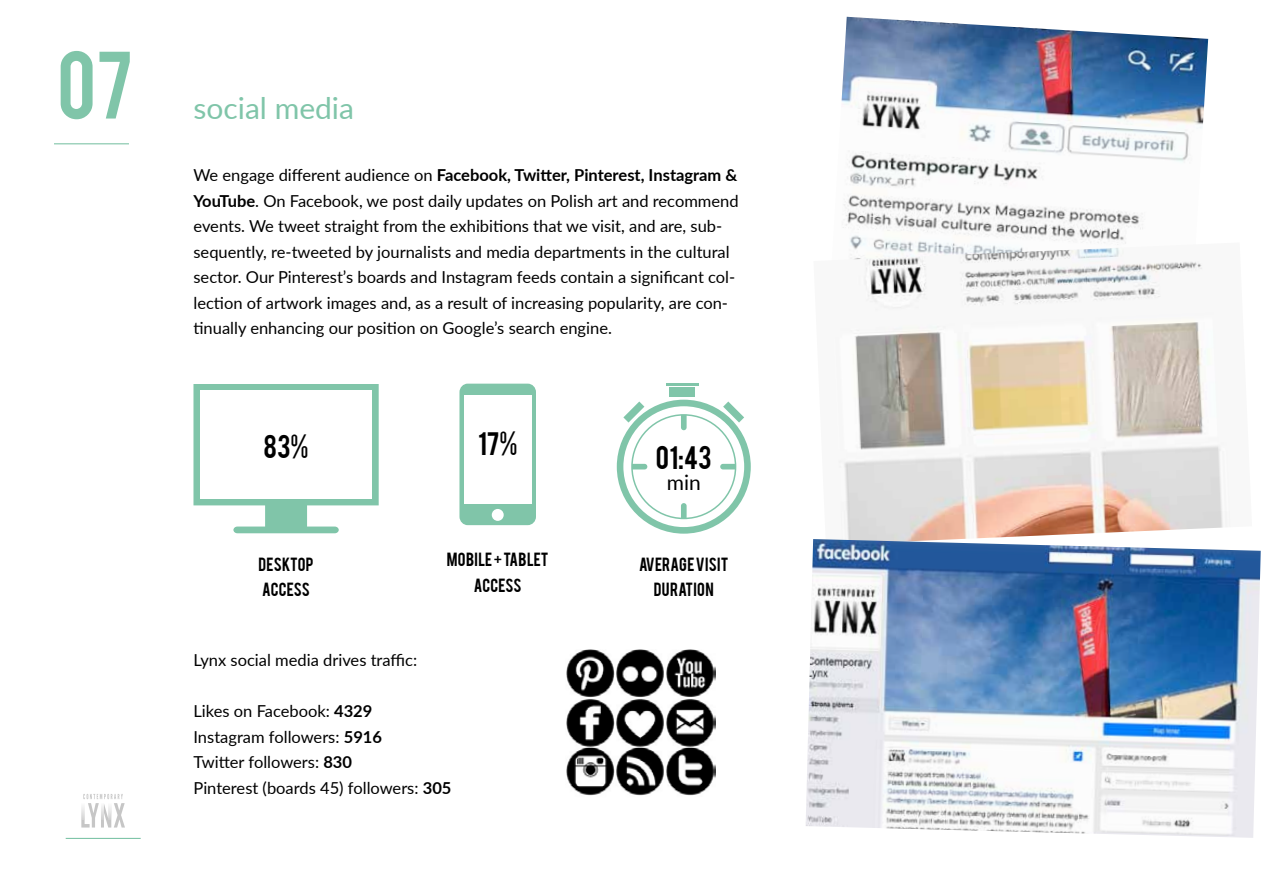
<style>
.page{position:relative;width:1263px;height:893px;background:#fff}
.page>*{position:absolute;margin:0;border:0;box-sizing:border-box;transform-origin:0 0}
.t1{font:75px "Bebas";color:#80c5a9}
.t2{font:30px "Lato";color:#80c5a9}
.t3{font:25.5px "Bebas";color:#000}
.t4{font:21px "Lato";color:#000}
.t5{font:16.5px/25.5px "Lato";color:#000}
.t6{font:15px/25.5px "Bebas";letter-spacing:.015em;color:#000;text-align:center}
.s1{font-weight:700}
</style>
<div class="page">
<hr style="left:66px;top:838px;width:75px;height:1px;background:#80c5a9">
<svg style="left:81px;top:794px;width:44px;height:33px"></svg>
<hr style="left:54px;top:143px;width:75px;height:1px;background:#80c5a9">
<img style="left:566px;top:650px;width:149px;height:146px">
<svg style="left:193px;top:384px;width:186px;height:149px"></svg>
<div style="left:200px;top:391px;width:172px;height:108px;background:#fff"></div>
<div style="left:459px;top:384px;width:77px;height:141px;background:#80c5a9;border-radius:8px"></div>
<div style="left:464px;top:395px;width:67px;height:108px;background:#fff"></div>
<div style="left:492px;top:509px;width:12px;height:12px;background:#fff;border-radius:50%"></div>
<div style="left:617px;top:400px;width:134px;height:134px;background:#80c5a9;border-radius:50%"></div>
<svg style="left:623px;top:406px;width:121px;height:121px;background:#f2f9f6"></svg>
<div style="left:632px;top:415px;width:103px;height:103px;background:#fff;border-radius:50%"></div>
<div style="left:631px;top:414px;width:105px;height:105px;border:2px solid #80c5a9;border-radius:50%"></div>
<svg style="left:681px;top:415px;width:6px;height:15px"></svg>
<svg style="left:681px;top:503px;width:6px;height:15px"></svg>
<svg style="left:632px;top:464px;width:15px;height:5px"></svg>
<svg style="left:720px;top:464px;width:15px;height:5px"></svg>
<div style="left:670px;top:387px;width:25px;height:10px;background:#80c5a9"></div>
<hr style="left:666px;top:384px;width:32px;height:2px;background:#80c5a9">
<svg style="left:623px;top:401px;width:21px;height:22px"></svg>
<svg style="left:723px;top:401px;width:21px;height:22px"></svg>
<img style="left:841px;top:17px;width:367px;height:225px">
<img style="left:839px;top:242px;width:388px;height:297px">
<img style="left:806px;top:539px;width:455px;height:299px">
<h1 class="t1" style="left:57px;top:31px;width:78px">07</h1>
<h2 class="t2" style="left:193px;top:86px;width:162px">social media</h2>
<p class="t5" style="left:193px;top:162px;width:547px">We engage different audience on <span class="s1">Facebook, Twitter, Pinterest, I nstagram &amp; YouTube</span>. On Facebook, we post daily updates on Polish art and recommend events. We tweet straight from the exhibitions that we visit, and are, sub&shy;sequently, re-tweeted by journalists and media departments in the cultural sector. Our Pinterest’s boards and I nstagram feeds contain a significant col&shy;lection of artwork images and, as a result of increasing popularity, are con&shy;tinually enhancing our position on Google’s search engine.</p>
<h3 class="t3" style="left:264px;top:428px;width:47px">83%</h3>
<h3 class="t3" style="left:478px;top:425px;width:41px">17%</h3>
<p class="t6" style="left:258px;top:550px;width:57px;text-align:left">DESKTOP<br>ACCESS</p>
<p class="t6" style="left:447px;top:546px;width:103px">MOBILE + TABLET<br>ACCESS</p>
<p class="t5" style="left:193px;top:647px;width:225px">Lynx social media drives traffic:</p>
<p class="t5" style="left:193px;top:698px;width:259px">Likes on Facebook: <span class="s1">4329<br></span>I nstagram followers: <span class="s1">5916<br></span>Twitter followers: <span class="s1">830<br></span>Pinterest (boards 45) followers: <span class="s1">305</span></p>
<h3 class="t3" style="left:656px;top:439px;width:57px">01:43</h3>
<p class="t4" style="left:667px;top:468px;width:36px">min</p>
<p class="t6" style="left:639px;top:550px;width:91px">AVERAGE VISIT<br>DURATION</p>
</div>
